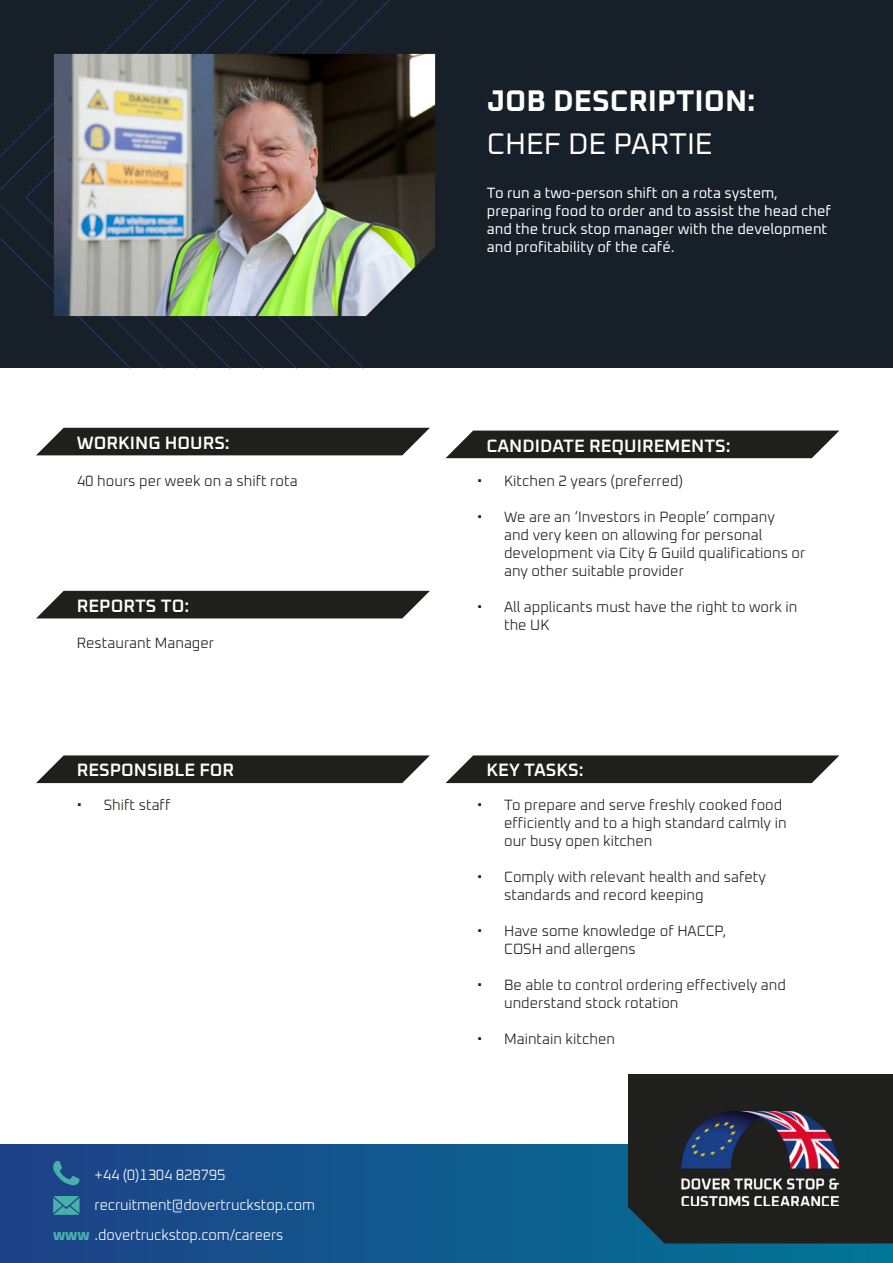
<style>
.page{position:relative;width:893px;height:1263px;background:#fff}
.page>*{position:absolute;margin:0;border:0;box-sizing:border-box;transform-origin:0 0}
.heading{font:700 30px "Oxanium";color:#fff}
.heading-2{font:30px "Oxanium";color:#fff}
.t1{font:600 18px "Oxanium";color:#fff}
.t2{font:300 15px/18px "Oxanium";color:#1f201d}
.t3{font:15px/18px "Oxanium";color:#fff}
.Body_copy{font:300 15px/30px "Oxanium";letter-spacing:-.01em;color:#fff}
.s1{font-weight:800;color:#47b0ab}
</style>
<div class="page">
<div style="left:0;top:0;width:893px;height:368px;background:#171f29"></div>
<svg style="left:0;top:0;width:390px;height:368px"></svg>
<div style="left:0;top:1145px;width:893px;height:118px;background:linear-gradient(to right,#1e428a,#027390)"></div>
<div style="left:628px;top:1074px;width:265px;height:169px;background:#1f201d"></div>
<img style="left:681px;top:1111px;width:157px;height:94px">
<svg style="left:53px;top:1161px;width:26px;height:25px"></svg>
<svg style="left:53px;top:1196px;width:27px;height:19px"></svg>
<svg style="left:36px;top:428px;width:394px;height:27px;background:#2e2f2c"></svg>
<svg style="left:36px;top:755px;width:394px;height:28px;background:#323230"></svg>
<svg style="left:36px;top:591px;width:394px;height:27px;background:#2e2f2c"></svg>
<svg style="left:446px;top:431px;width:393px;height:27px;background:#2e2f2c"></svg>
<svg style="left:446px;top:755px;width:393px;height:28px;background:#31322f"></svg>
<img style="left:54px;top:54px;width:381px;height:262px">
<p class="t1" style="left:77px;top:431px;width:154px">WORKING HOURS:</p>
<p class="t2" style="left:77px;top:471px;width:222px">40 hours per week on a shift rota</p>
<p class="t1" style="left:77px;top:594px;width:114px">REPORTS TO:</p>
<p class="t2" style="left:77px;top:633px;width:139px">Restaurant Manager</p>
<p class="t1" style="left:77px;top:759px;width:159px">RESPONSIBLE FOR</p>
<p class="t2" style="left:77px;top:795px;width:95px">• Shift staff</p>
<p class="Body_copy" style="left:95px;top:1159px;width:222px">+44 (0)1304 828795 recruitment@dovertruckstop.com</p>
<p class="Body_copy" style="left:53px;top:1219px;width:232px"><span class="s1">www</span> .dovertruckstop.com/careers</p>
<p class="heading" style="left:487px;top:81px;width:270px">JOB DESCRIPTION:</p>
<p class="heading-2" style="left:487px;top:125px;width:227px">CHEF DE PARTIE</p>
<p class="t3" style="left:487px;top:183px;width:346px">To run a two-person shift on a rota system, preparing food to order and to assist the head chef and the truck stop manager with the development and profitability of the café.</p>
<p class="t1" style="left:486px;top:434px;width:246px">CANDIDATE REQUIREMENTS:</p>
<p class="t2" style="left:477px;top:471px;width:207px">• Kitchen 2 years (preferred)</p>
<p class="t2" style="left:504px;top:507px;width:303px;text-indent:-27px">• We are an ‘Investors in People’ company<br>and very keen on allowing for personal development via City &amp; Guild qualifications or any other suitable provider</p>
<p class="t2" style="left:504px;top:597px;width:295px;text-indent:-27px">• All applicants must have the right to work in the UK</p>
<p class="t1" style="left:486px;top:759px;width:99px">KEY TASKS:</p>
<p class="t2" style="left:504px;top:795px;width:284px;text-indent:-27px">• To prepare and serve freshly cooked food efficiently and to a high standard calmly in our busy open kitchen</p>
<p class="t2" style="left:504px;top:867px;width:263px;text-indent:-27px">• Comply with relevant health and safety standards and record keeping</p>
<p class="t2" style="left:504px;top:921px;width:224px;text-indent:-27px">• Have some knowledge of HACCP,<br>COSH and allergens</p>
<p class="t2" style="left:504px;top:975px;width:283px;text-indent:-27px">• Be able to control ordering effectively and understand stock rotation</p>
<p class="t2" style="left:477px;top:1029px;width:139px">• Maintain kitchen</p>
</div>
